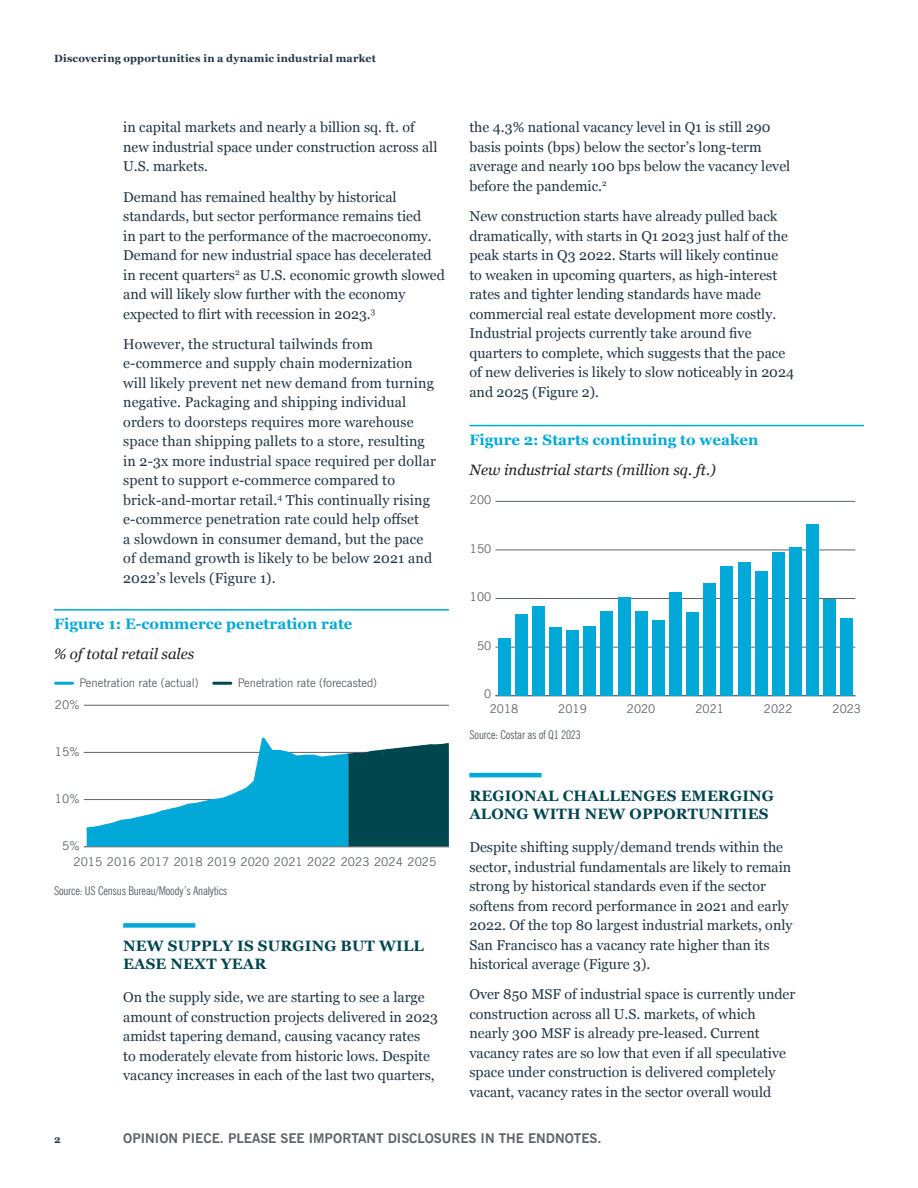
<style>
.page{position:relative;width:918px;height:1188px;background:#fff}
.page>*{position:absolute;margin:0;border:0;box-sizing:border-box;transform-origin:0 0}
.Subhead_1{font:700 15px/18px "Georgia";letter-spacing:.01em;color:#00464e}
.Chart_Heading{font:700 15px "Georgia";color:#00a9d8}
.Chart_Subhead{font:italic 15px "Georgia";color:#231f20}
.Body{font:14.25px/19.5px "Georgia";color:#233645}
.t1{font:700 13.5px "News Gothic BT";color:#5f6369}
.t2{font:12px "News Gothic BT";color:#5f6369}
._8_pt_disclosure_jus{font:condensed 12px "News Gothic BT";letter-spacing:-.015em;color:#5f6369}
.t3{font:700 10.5px "Georgia";letter-spacing:.025em;color:#233645}
</style>
<div class="page">
<div style="left:123px;top:923px;width:72px;height:5px;background:#00a9d8"></div>
<hr style="left:469px;top:773px;width:73px;height:4px;background:#00a9d8">
<hr style="left:54px;top:609px;width:395px;height:2px;background:#00a9d8">
<hr style="left:84px;top:846px;width:365px;height:1px;background:#5f6369">
<hr style="left:84px;top:799px;width:365px;height:1px;background:#5f6369">
<hr style="left:84px;top:752px;width:365px;height:1px;background:#5f6369">
<hr style="left:84px;top:705px;width:365px;height:1px;background:#5f6369">
<svg style="left:85px;top:737px;width:364px;height:109px"></svg>
<hr style="left:56px;top:682px;width:17px;height:3px;background:#00a9d8">
<hr style="left:214px;top:682px;width:17px;height:3px;background:#00464e">
<hr style="left:470px;top:425px;width:394px;height:1px;background:#00a9d8">
<hr style="left:495px;top:695px;width:360px;height:1px;background:#5f6369">
<hr style="left:495px;top:647px;width:360px;height:1px;background:#5f6369">
<hr style="left:495px;top:598px;width:360px;height:1px;background:#5f6369">
<hr style="left:495px;top:550px;width:360px;height:1px;background:#5f6369">
<hr style="left:495px;top:501px;width:360px;height:1px;background:#5f6369">
<div style="left:498px;top:638px;width:12px;height:58px;background:#00a9d8"></div>
<div style="left:515px;top:614px;width:12px;height:82px;background:#00a9d8"></div>
<div style="left:532px;top:606px;width:12px;height:90px;background:#00a9d8"></div>
<div style="left:549px;top:627px;width:13px;height:69px;background:#00a9d8"></div>
<div style="left:566px;top:631px;width:13px;height:65px;background:#00a9d8"></div>
<div style="left:584px;top:626px;width:12px;height:70px;background:#00a9d8"></div>
<div style="left:601px;top:611px;width:12px;height:85px;background:#00a9d8"></div>
<div style="left:618px;top:597px;width:12px;height:99px;background:#00a9d8"></div>
<div style="left:635px;top:611px;width:12px;height:85px;background:#00a9d8"></div>
<div style="left:652px;top:620px;width:12px;height:76px;background:#00a9d8"></div>
<div style="left:669px;top:592px;width:13px;height:104px;background:#00a9d8"></div>
<div style="left:686px;top:612px;width:13px;height:84px;background:#00a9d8"></div>
<div style="left:704px;top:583px;width:12px;height:113px;background:#00a9d8"></div>
<div style="left:721px;top:567px;width:12px;height:129px;background:#00a9d8"></div>
<div style="left:738px;top:562px;width:12px;height:134px;background:#00a9d8"></div>
<div style="left:755px;top:571px;width:12px;height:125px;background:#00a9d8"></div>
<div style="left:772px;top:552px;width:12px;height:144px;background:#00a9d8"></div>
<div style="left:789px;top:547px;width:13px;height:149px;background:#00a9d8"></div>
<div style="left:806px;top:525px;width:13px;height:171px;background:#00a9d8"></div>
<div style="left:824px;top:599px;width:12px;height:97px;background:#00a9d8"></div>
<div style="left:841px;top:618px;width:12px;height:78px;background:#00a9d8"></div>
<p class="t3" style="left:54px;top:50px;width:323px">Discovering opportunities in a dynamic industrial market</p>
<p class="Body" style="left:123px;top:117px;width:316px">in capital markets and nearly a billion sq. ft. of new industrial space under construction across all<br>U.S. markets.</p>
<p class="Body" style="left:123px;top:186px;width:323px">Demand has remained healthy by historical standards, but sector performance remains tied<br>in part to the performance of the macroeconomy.<br>Demand for new industrial space has decelerated in recent quarters<sup>2</sup> as U.S. economic growth slowed and will likely slow further with the economy expected to flirt with recession in 2023.<sup>3</sup></p>
<p class="Body" style="left:123px;top:334px;width:314px">However, the structural tailwinds from e-commerce and supply chain modernization will likely prevent net new demand from turning negative. Packaging and shipping individual orders to doorsteps requires more warehouse space than shipping pallets to a store, resulting in 2-3x more industrial space required per dollar spent to support e-commerce compared to brick-and-mortar retail.<sup>4</sup> This continually rising e-commerce penetration rate could help offset<br>a slowdown in consumer demand, but the pace of demand growth is likely to be below 2021 and 2022’s levels (Figure 1).</p>
<p class="Chart_Heading" style="left:54px;top:612px;width:300px">Figure 1: E-commerce penetration rate</p>
<p class="Chart_Subhead" style="left:54px;top:643px;width:142px">% of total retail sales</p>
<p class="t2" style="left:79px;top:675px;width:121px">Penetration rate (actual)</p>
<p class="t2" style="left:238px;top:675px;width:141px">Penetration rate (forecasted)</p>
<p class="t2" style="left:55px;top:697px;width:26px">20%</p>
<p class="t2" style="left:55px;top:744px;width:26px">15%</p>
<p class="t2" style="left:55px;top:792px;width:26px">10%</p>
<p class="t2" style="left:62px;top:839px;width:19px">5%</p>
<p class="t2" style="left:74px;top:854px;width:364px">2015 2016 2017 2018 2019 2020 2021 2022 2023 2024 2025</p>
<p class="_8_pt_disclosure_jus" style="left:54px;top:883px;width:175px">Source: US Census Bureau/Moody’s Analytics</p>
<p class="Subhead_1" style="left:123px;top:936px;width:302px">NEW SUPPLY IS SURGING BUT WILL<br>EASE NEXT YEAR</p>
<p class="Body" style="left:123px;top:987px;width:316px">On the supply side, we are starting to see a large amount of construction projects delivered in 2023 amidst tapering demand, causing vacancy rates<br>to moderately elevate from historic lows. Despite vacancy increases in each of the last two quarters,</p>
<p class="Body" style="left:469px;top:117px;width:322px">the 4.3% national vacancy level in Q1 is still 290 basis points (bps) below the sector’s long-term average and nearly 100 bps below the vacancy level before the pandemic.<sup>2</sup></p>
<p class="Body" style="left:469px;top:206px;width:326px">New construction starts have already pulled back dramatically, with starts in Q1 2023 just half of the peak starts in Q3 2022. Starts will likely continue to weaken in upcoming quarters, as high-interest rates and tighter lending standards have made commercial real estate development more costly.<br>Industrial projects currently take around five quarters to complete, which suggests that the pace of new deliveries is likely to slow noticeably in 2024 and 2025 (Figure 2).</p>
<p class="Chart_Heading" style="left:470px;top:428px;width:290px">Figure 2: Starts continuing to weaken</p>
<p class="Chart_Subhead" style="left:470px;top:459px;width:248px">New industrial starts (million sq. ft.)</p>
<p class="t2" style="left:470px;top:493px;width:23px">200</p>
<p class="t2" style="left:470px;top:541px;width:23px">150</p>
<p class="t2" style="left:470px;top:590px;width:23px">100</p>
<p class="t2" style="left:477px;top:638px;width:16px">50</p>
<p class="t2" style="left:484px;top:687px;width:9px">0</p>
<p class="t2" style="left:490px;top:701px;width:30px">2018</p>
<p class="t2" style="left:558px;top:701px;width:30px">2019</p>
<p class="t2" style="left:627px;top:701px;width:30px">2020</p>
<p class="t2" style="left:695px;top:701px;width:30px">2021</p>
<p class="t2" style="left:764px;top:701px;width:30px">2022</p>
<p class="t2" style="left:833px;top:701px;width:30px">2023</p>
<p class="_8_pt_disclosure_jus" style="left:470px;top:727px;width:113px">Source: Costar as of Q1 2023</p>
<p class="Subhead_1" style="left:469px;top:786px;width:306px">REGIONAL CHALLENGES EMERGING<br>ALONG WITH NEW OPPORTUNITIES</p>
<p class="Body" style="left:469px;top:837px;width:325px">Despite shifting supply/demand trends within the sector, industrial fundamentals are likely to remain strong by historical standards even if the sector softens from record performance in 2021 and early 2022. Of the top 80 largest industrial markets, only San Francisco has a vacancy rate higher than its historical average (Figure 3).</p>
<p class="Body" style="left:469px;top:984px;width:327px">Over 850 MSF of industrial space is currently under construction across all U.S. markets, of which nearly 300 MSF is already pre-leased. Current vacancy rates are so low that even if all speculative space under construction is delivered completely vacant, vacancy rates in the sector overall would</p>
<p class="t3" style="left:54px;top:1131px;width:8px">2</p>
<p class="t1" style="left:123px;top:1130px;width:480px">OPINION PIECE. PLEASE SEE IMPORTANT DISCLOSURES IN THE ENDNOTES.</p>
</div>
